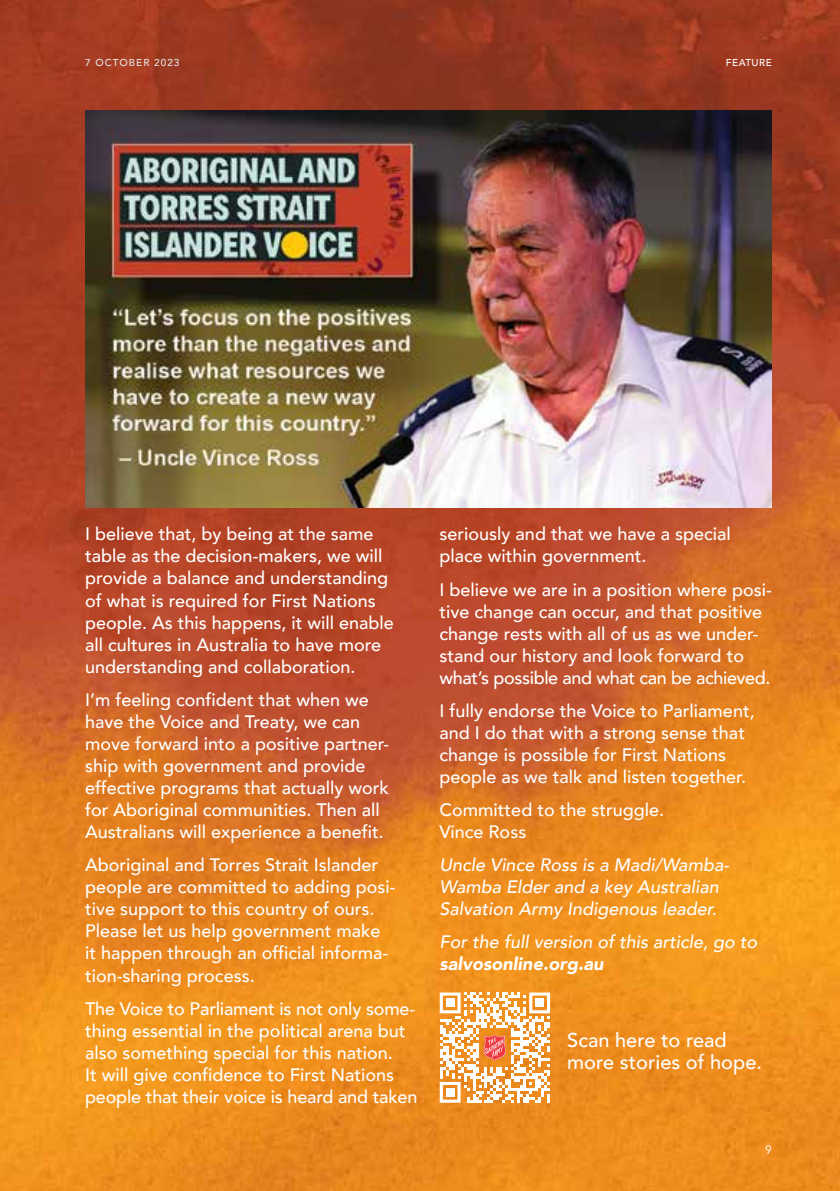
<style>
.page{position:relative;width:840px;height:1191px;background:#fff}
.page>*{position:absolute;margin:0;border:0;box-sizing:border-box;transform-origin:0 0}
.t1{font:500 20px/22px "Avenir";color:#fff}
.t2{font:500 18px/22px "Avenir";color:#fff}
.t3{font:italic 500 18px/22px "Avenir";color:#fff}
.t4{font:italic 900 18px "Avenir";color:#fff}
.t5{font:12px "Avenir";color:#fff}
.t6{font:500 10px "Avenir";letter-spacing:.1em;color:#e6e7e8}
.t7{font:500 10px "Avenir";letter-spacing:.05em;color:#fff}
</style>
<div class="page">
<img style="left:0;top:0;width:839px;height:1191px">
<img style="left:85px;top:110px;width:686px;height:397px">
<svg style="left:439px;top:992px;width:110px;height:110px"></svg>
<p class="t6" style="left:85px;top:54px;width:28px">7 October</p>
<p class="t6" style="left:154px;top:54px;width:27px">2023</p>
<p class="t7" style="left:725px;top:54px;width:47px">FEATURE</p>
<p class="t2" style="left:85px;top:522px;width:310px">I believe that, by being at the same table as the decision-makers, we will provide a balance and understanding of what is required for First Nations people. As this happens, it will enable all cultures in Australia to have more understanding and collaboration.</p>
<p class="t2" style="left:85px;top:687px;width:305px">I’m feeling confident that when we have the Voice and Treaty, we can move forward into a positive partner&shy;ship with government and provide effective programs that actually work for Aboriginal communities. Then all Australians will experience a benefit.</p>
<p class="t2" style="left:85px;top:853px;width:312px">Aboriginal and Torres Strait Islander people are committed to adding posi&shy;tive support to this country of ours.<br>Please let us help government make it happen through an official informa&shy;tion-sharing process.</p>
<p class="t2" style="left:85px;top:996px;width:333px">The Voice to Parliament is not only some&shy;thing essential in the political arena but also something special for this nation.<br>It will give confidence to First Nations people that their voice is heard and taken</p>
<p class="t2" style="left:439px;top:522px;width:293px">seriously and that we have a special place within government.</p>
<p class="t2" style="left:439px;top:577px;width:333px">I believe we are in a position where posi&shy;tive change can occur, and that positive change rests with all of us as we under&shy;stand our history and look forward to what’s possible and what can be achieved.</p>
<p class="t2" style="left:439px;top:698px;width:316px">I fully endorse the Voice to Parliament, and I do that with a strong sense that change is possible for First Nations people as we talk and listen together.</p>
<p class="t2" style="left:439px;top:798px;width:226px">Committed to the struggle.<br>Vince Ross</p>
<p class="t3" style="left:439px;top:854px;width:291px">Uncle Vince Ross is a Madi/Wamba-<br>Wamba Elder and a key Australian<br>Salvation Army Indigenous leader.</p>
<p class="t3" style="left:439px;top:931px;width:319px">For the full version of this article, go to</p>
<p class="t4" style="left:439px;top:949px;width:165px">salvosonline.org.au</p>
<p class="t1" style="left:567px;top:1027px;width:196px">Scan here to read more stories of hope.</p>
<p class="t5" style="left:764px;top:1142px;width:8px">9</p>
</div>
